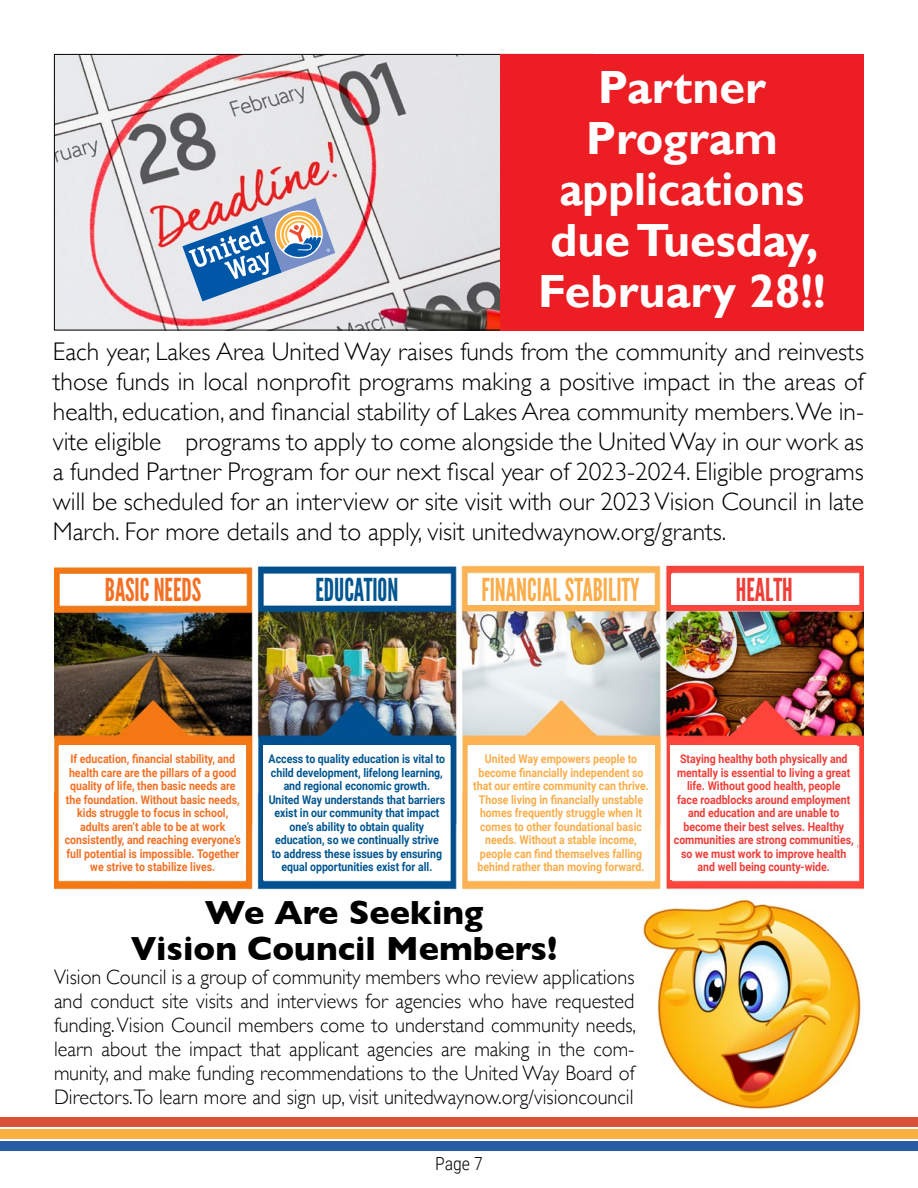
<style>
.page{position:relative;width:918px;height:1188px;background:#fff}
.page>*{position:absolute;margin:0;border:0;box-sizing:border-box;transform-origin:0 0}
.t1{font:700 46.5px/51px "Gill Sans";color:#fff;text-align:center}
.t2{font:700 34.05px/36px "Gill Sans";color:#000;text-align:center}
.t3{font:31.5px "League Gothic";color:#fbad49;scale:.88 1}
.t4{font:31.5px "League Gothic";color:#f37023;scale:.88 1}
.t5{font:31.5px "League Gothic";color:#005690;scale:.88 1}
.t6{font:31.5px "League Gothic";color:#ef3d38;scale:.88 1}
.t7{font:300 25.5px/30px "Gill Sans";color:#000;text-align:justify}
.t8{font:300 21px/24px "Gill Sans";color:#000;text-align:justify;scale:.96 1}
.t9{font:300 18px "Roboto Condensed";color:#000}
.t10{font:700 12px/13.5px "Roboto";color:#f37023;text-align:center;scale:.88 1}
.t11{font:700 12px/13.5px "Roboto";color:#005690;text-align:center;scale:.88 1}
.t12{font:700 12px/13.5px "Roboto";color:#fbad49;text-align:center;scale:.88 1}
.t13{font:700 12px/13.5px "Roboto";color:#ef3d38;text-align:center;scale:.88 1}
</style>
<div class="page">
<div style="left:0;top:1142px;width:918px;height:9px;background:#275ca4"></div>
<div style="left:0;top:1129px;width:918px;height:10px;background:#fbb13f"></div>
<div style="left:0;top:1117px;width:918px;height:10px;background:#da5039"></div>
<img style="left:56px;top:56px;width:444px;height:272px">
<svg style="left:182px;top:198px;width:153px;height:103px;background:#a1a8c0"></svg>
<div style="left:500px;top:54px;width:364px;height:276px;background:#ed1d24"></div>
<img style="left:54px;top:563px;width:810px;height:176px">
<img style="left:54px;top:739px;width:810px;height:151px">
<img style="left:643px;top:899px;width:218px;height:210px">
<div style="left:59px;top:745px;width:187px;height:135px;background:#fff"></div>
<div style="left:468px;top:745px;width:186px;height:135px;background:#fff"></div>
<div style="left:264px;top:745px;width:186px;height:135px;background:#fff"></div>
<div style="left:670px;top:745px;width:187px;height:135px;background:#fff"></div>
<div style="left:671px;top:574px;width:186px;height:30px;background:#fff"></div>
<div style="left:468px;top:574px;width:186px;height:30px;background:#fff"></div>
<div style="left:264px;top:574px;width:186px;height:30px;background:#fff"></div>
<div style="left:60px;top:574px;width:186px;height:30px;background:#fff"></div>
<h1 class="t1" style="left:538px;top:63px;width:289px">Partner<br>Program applications due Tuesday,<br>February 28!!</h1>
<p class="t7" style="left:53px;top:335px;width:813px">Each year, Lakes Area United Way raises funds from the community and reinvests those funds in local nonprofit programs making a positive impact in the areas of health, education, and financial stability of Lakes Area community members. We in&shy;vite eligible programs to apply to come alongside the United Way in our work as a funded Partner Program for our next fiscal year of 2023-2024. Eligible programs will be scheduled for an interview or site visit with our 2023 Vision Council in late March. For more details and to apply, visit unitedwaynow.org/grants.</p>
<p class="t4" style="left:105px;top:571px;width:111px">BASIC NEEDS</p>
<p class="t5" style="left:315px;top:571px;width:96px">EDUCATION</p>
<p class="t3" style="left:481px;top:571px;width:181px">FINANCIAL STABILITY</p>
<p class="t6" style="left:736px;top:571px;width:66px">HEALTH</p>
<p class="t10" style="left:65px;top:752px;width:201px">If education, financial stability, and health care are the pillars of a good quality of life, then basic needs are the foundation. Without basic needs, kids struggle to focus in school, adults aren’t able to be at work consistently, and reaching everyone’s full potential is impossible. Together we strive to stabilize lives.</p>
<p class="t12" style="left:473px;top:752px;width:201px">United Way empowers people to become financially independent so that our entire community can thrive.<br>Those living in financially unstable homes frequently struggle when it comes to other foundational basic needs. Without a stable income, people can find themselves falling behind rather than moving forward.</p>
<p class="t11" style="left:269px;top:752px;width:202px">Access to quality education is vital to child development, lifelong learning, and regional economic growth.<br>United Way understands that barriers exist in our community that impact one’s ability to obtain quality education, so we continually strive<br>to address these issues by ensuring equal opportunities exist for all.</p>
<p class="t13" style="left:674px;top:752px;width:206px">Staying healthy both physically and mentally is essential to living a great life. Without good health, people<br>face roadblocks around employment and education and are unable to become their best selves. Healthy communities are strong communities, so we must work to improve health and well being county-wide.</p>
<h2 class="t2" style="left:131px;top:894px;width:428px">We Are Seeking<br>Vision Council Members!</h2>
<p class="t8" style="left:54px;top:965px;width:608px">Vision Council is a group of community members who review applications and conduct site visits and interviews for agencies who have requested funding. Vision Council members come to understand community needs, learn about the impact that applicant agencies are making in the com&shy;munity, and make funding recommendations to the United Way Board of Directors.To learn more and sign up, visit unitedwaynow.org/visioncouncil</p>
<p class="t9" style="left:435px;top:1151px;width:49px">Page 7</p>
</div>
